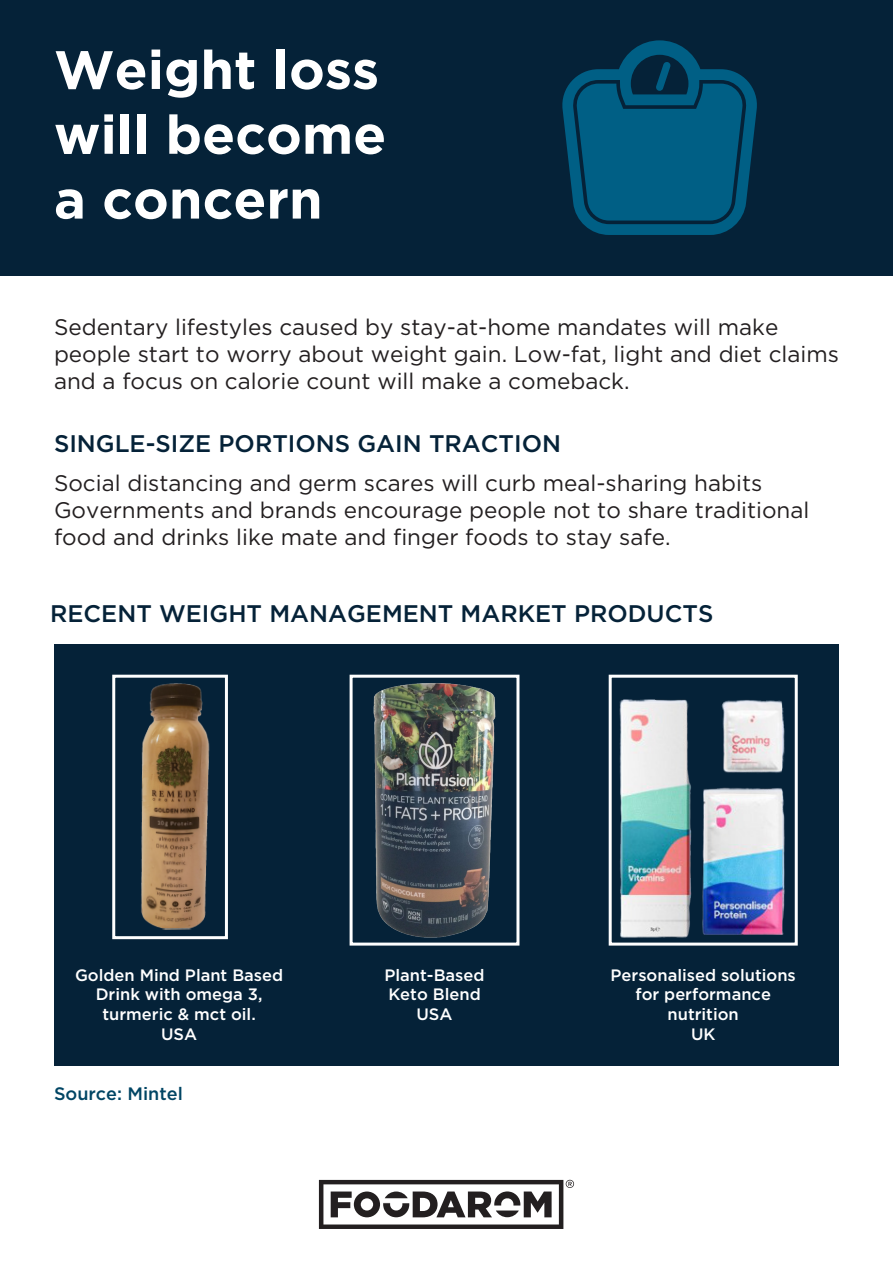
<style>
.page{position:relative;width:893px;height:1263px;background:#fff}
.page>*{position:absolute;margin:0;border:0;box-sizing:border-box;transform-origin:0 0}
.t1{font:700 54px/64.8px "Gotham";color:#fff}
.t2{font:500 24px "Gotham";color:#052238}
.t3{font:22.5px/27px "Gotham";color:#231f20}
.t4{font:500 18px "Gotham";color:#014564}
.t5{font:500 16.5px/19.8px "Gotham";color:#fff;text-align:center}
</style>
<div class="page">
<div style="left:54px;top:644px;width:784px;height:421px;background:#052238"></div>
<div style="left:0;top:0;width:893px;height:275px;background:#052238"></div>
<svg style="left:562px;top:40px;width:195px;height:195px"></svg>
<svg style="left:319px;top:1180px;width:255px;height:49px"></svg>
<img style="left:373px;top:683px;width:123px;height:255px">
<div style="left:350px;top:675px;width:169px;height:270px;border:3px solid #fff"></div>
<img style="left:141px;top:683px;width:69px;height:247px">
<div style="left:112px;top:675px;width:116px;height:264px;border:3px solid #fff"></div>
<img style="left:619px;top:699px;width:166px;height:239px">
<div style="left:609px;top:675px;width:189px;height:270px;border:3px solid #fff"></div>
<p class="t1" style="left:54px;top:36px;width:334px">Weight loss will become a concern</p>
<p class="t3" style="left:54px;top:313px;width:786px">Sedentary lifestyles caused by stay-at-home mandates will make people start to worry about weight gain. Low-fat, light and diet claims and a focus on calorie count will make a comeback.</p>
<p class="t2" style="left:54px;top:429px;width:509px">SINGLE-SIZE PORTIONS GAIN TRACTION</p>
<p class="t3" style="left:54px;top:469px;width:710px">Social distancing and germ scares will curb meal-sharing habits</p>
<p class="t3" style="left:54px;top:496px;width:757px">Governments and brands encourage people not to share traditional food and drinks like mate and finger foods to stay safe.</p>
<p class="t2" style="left:50px;top:600px;width:665px">RECENT WEIGHT MANAGEMENT MARKET PRODUCTS</p>
<p class="t5" style="left:75px;top:964px;width:210px">Golden Mind Plant Based</p>
<p class="t5" style="left:96px;top:984px;width:168px">Drink with omega 3, turmeric &amp; mct oil.</p>
<p class="t5" style="left:161px;top:1024px;width:38px">USA</p>
<p class="t4" style="left:54px;top:1083px;width:130px">Source: Mintel</p>
<p class="t5" style="left:384px;top:964px;width:102px;text-align:left">Plant-Based<br>Keto Blend</p>
<p class="t5" style="left:416px;top:1004px;width:38px">USA</p>
<p class="t5" style="left:611px;top:964px;width:187px">Personalised solutions for performance nutrition</p>
<p class="t5" style="left:691px;top:1024px;width:26px">UK</p>
</div>
